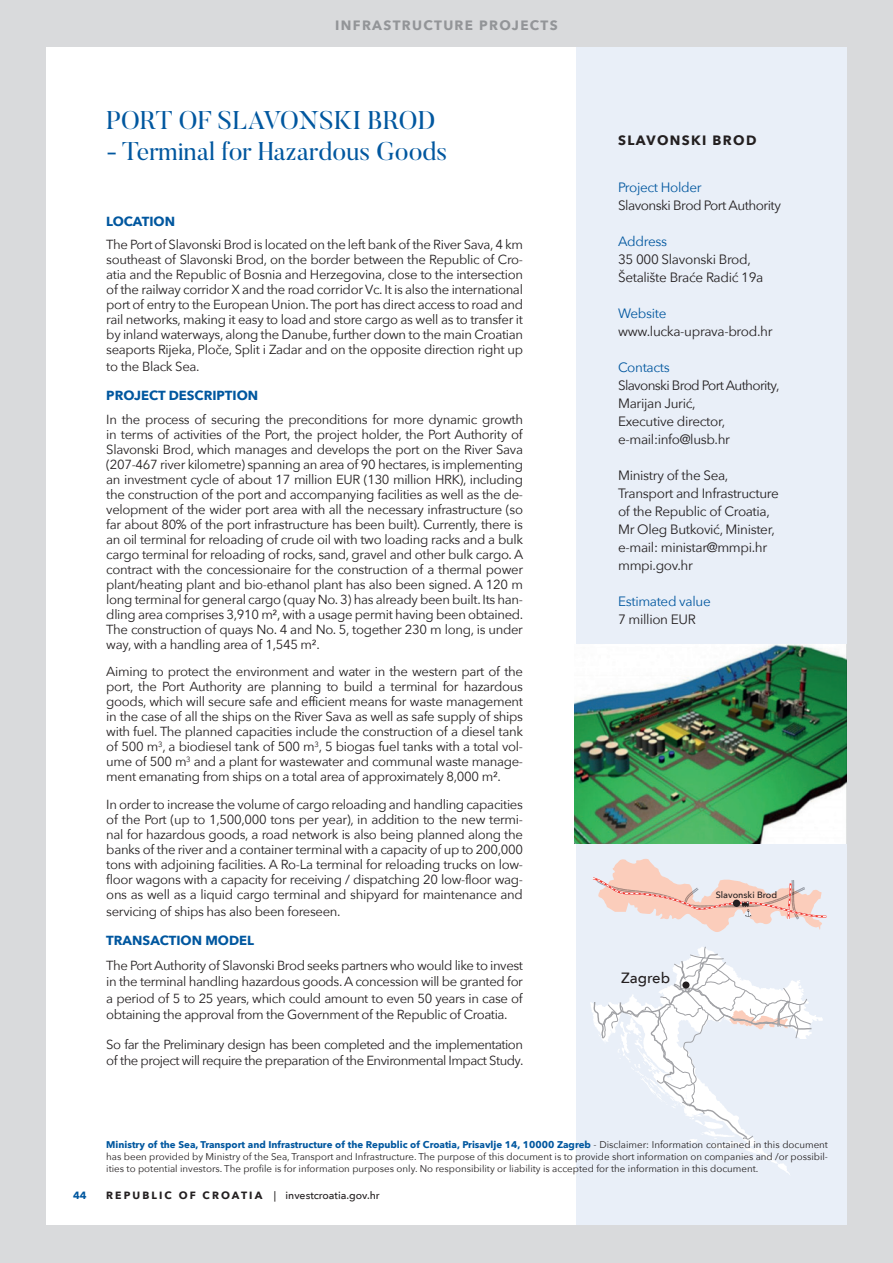
<style>
.page{position:relative;width:893px;height:1263px;background:#d9dadc}
.page>*{position:absolute;margin:0;border:0;box-sizing:border-box;transform-origin:0 0}
.t1{font:25.5px "Butler";color:#01579f}
.t2{font:500 14.85px "Avenir Next";color:#231f20}
.t3{font:13.5px/18px "Avenir Next";letter-spacing:-.025em;color:#231f20}
.t4{font:13.5px "Avenir Next";letter-spacing:-.025em;color:#01579f}
.t5{font:700 13.5px "Avenir Next";letter-spacing:.1em;color:#939598}
.t6{font:700 13.5px "Avenir Next";letter-spacing:.1em;color:#231f20}
.t7{font:13.2px/15px "Avenir Next";letter-spacing:-.025em;color:#231f20;text-align:justify}
.t8{font:700 13.2px "Avenir Next";color:#01579f}
.t9{font:500 10.5px "Avenir Next";color:#231f20}
.t10{font:700 10.5px "Avenir Next";color:#01579f}
.t11{font:9.75px/11.7px "Avenir Next";color:#231f20;text-align:justify}
.t12{font:500 9.15px "Avenir Next";color:#231f20}
.s1{font-weight:700;color:#01579f}
.s2{font-weight:700}
</style>
<div class="page">
<div style="left:47px;top:47px;width:529px;height:1178px;background:#fff"></div>
<div style="left:576px;top:47px;width:270px;height:1178px;background:#e9eff8"></div>
<svg style="left:593px;top:946px;width:220px;height:229px"></svg>
<div style="left:682px;top:981px;width:7px;height:8px;background:#231f20;border-radius:50%"></div>
<svg style="left:593px;top:859px;width:233px;height:73px"></svg>
<img style="left:574px;top:644px;width:272px;height:199px">
<p class="t5" style="left:335px;top:14px;width:224px">INFRASTRUCTURE PROJECTS</p>
<h1 class="t1" style="left:106px;top:104px;width:331px">PORT OF SLAVONSKI BROD</h1>
<h1 class="t1" style="left:106px;top:135px;width:342px">- Terminal for Hazardous Goods</h1>
<p class="t8" style="left:106px;top:210px;width:70px">LOCATION</p>
<p class="t7" style="left:106px;top:237px;width:418px">The Port of Slavonski Brod is located on the left bank of the River Sava, 4 km southeast of Slavonski Brod, on the border between the Republic of Cro&shy;atia and the Republic of Bosnia and Herzegovina, close to the intersection of the railway corridor X and the road corridor Vc. It is also the international port of entry to the European Union. The port has direct access to road and rail networks, making it easy to load and store cargo as well as to transfer it by inland waterways, along the Danube, further down to the main Croatian seaports Rijeka, Ploče, Split i Zadar and on the opposite direction right up</p>
<p class="t7" style="left:106px;top:358px;width:95px">to the Black Sea.</p>
<p class="t8" style="left:106px;top:384px;width:153px">PROJECT DESCRIPTION</p>
<p class="t7" style="left:106px;top:411px;width:419px">In the process of securing the preconditions for more dynamic growth in terms of activities of the Port, the project holder, the Port Authority of Slavonski Brod, which manages and develops the port on the River Sava (207-467 river kilometre) spanning an area of 90 hectares, is implementing an investment cycle of about 17 million EUR (130 million HRK), including the construction of the port and accompanying facilities as well as the de&shy;velopment of the wider port area with all the necessary infrastructure (so far about 80% of the port infrastructure has been built). Currently, there is an oil terminal for reloading of crude oil with two loading racks and a bulk cargo terminal for reloading of rocks, sand, gravel and other bulk cargo. A contract with the concessionaire for the construction of a thermal power plant/heating plant and bio-ethanol plant has also been signed. A 120 m long terminal for general cargo (quay No. 3) has already been built. Its han&shy;dling area comprises 3,910 m², with a usage permit having been obtained.<br>The construction of quays No. 4 and No. 5, together 230 m long, is under way, with a handling area of 1,545 m².</p>
<p class="t7" style="left:106px;top:664px;width:418px">Aiming to protect the environment and water in the western part of the port, the Port Authority are planning to build a terminal for hazardous goods, which will secure safe and efficient means for waste management in the case of all the ships on the River Sava as well as safe supply of ships with fuel. The planned capacities include the construction of a diesel tank of 500 m<sup>3</sup>, a biodiesel tank of 500 m<sup>3</sup>, 5 biogas fuel tanks with a total vol&shy;ume of 500 m<sup>3</sup> and a plant for wastewater and communal waste manage&shy;ment emanating from ships on a total area of approximately 8,000 m².</p>
<p class="t7" style="left:106px;top:796px;width:418px">In order to increase the volume of cargo reloading and handling capacities of the Port (up to 1,500,000 tons per year), in addition to the new termi&shy;nal for hazardous goods, a road network is also being planned along the banks of the river and a container terminal with a capacity of up to 200,000 tons with adjoining facilities. A Ro-La terminal for reloading trucks on low&shy;floor wagons with a capacity for receiving / dispatching 20 low-floor wag&shy;ons as well as a liquid cargo terminal and shipyard for maintenance and</p>
<p class="t7" style="left:106px;top:903px;width:236px">servicing of ships has also been foreseen.</p>
<p class="t8" style="left:106px;top:929px;width:149px">TRANSACTION MODEL</p>
<p class="t7" style="left:106px;top:956px;width:418px;line-height:16.5px">The Port Authority of Slavonski Brod seeks partners who would like to invest in the terminal handling hazardous goods. A concession will be granted for a period of 5 to 25 years, which could amount to even 50 years in case of obtaining the approval from the Government of the Republic of Croatia.</p>
<p class="t7" style="left:106px;top:1035px;width:419px;line-height:16.5px">So far the Preliminary design has been completed and the implementation of the project will require the preparation of the Environmental Impact Study.</p>
<p class="t6" style="left:618px;top:129px;width:140px">SLAVONSKI BROD</p>
<p class="t4" style="left:618px;top:176px;width:85px">Project Holder</p>
<p class="t3" style="left:618px;top:196px;width:164px">Slavonski Brod Port Authority</p>
<p class="t4" style="left:618px;top:230px;width:50px">Address</p>
<p class="t3" style="left:618px;top:250px;width:147px">35 000 Slavonski Brod,<br>Šetalište Braće Radić 19a</p>
<p class="t4" style="left:618px;top:302px;width:50px">Website</p>
<p class="t3" style="left:618px;top:322px;width:156px">www.lucka-uprava-brod.hr</p>
<p class="t4" style="left:618px;top:356px;width:53px">Contacts</p>
<p class="t3" style="left:618px;top:376px;width:163px">Slavonski Brod Port Authority,<br>Marijan Jurić,<br>Executive director, e-mail:info@lusb.hr</p>
<p class="t3" style="left:618px;top:466px;width:162px">Ministry of the Sea,<br>Transport and Infrastructure of the Republic of Croatia,<br>Mr Oleg Butković, Minister, e-mail: ministar@mmpi.hr mmpi.gov.hr</p>
<p class="t4" style="left:618px;top:590px;width:94px">Estimated value</p>
<p class="t3" style="left:618px;top:610px;width:79px">7 million EUR</p>
<p class="t2" style="left:621px;top:965px;width:50px">Zagreb</p>
<p class="t12" style="left:716px;top:886px;width:63px">Slavonski Brod</p>
<p class="t11" style="left:106px;top:1138px;width:723px"><span class="s1">Ministry of the Sea, Transport and Infrastructure of the Republic of Croatia, Prisavlje 14, 10000 Zagreb</span> - Disclaimer: Information contained in this document has been provided by Ministry of the Sea, Transport and Infrastructure. The purpose of this document is to provide short information on companies and /or possibil&shy;ities to potential investors. The profile is for information purposes only. No responsibility or liability is accepted for the information in this document.</p>
<p class="t10" style="left:73px;top:1186px;width:15px">44</p>
<p class="t9" style="left:106px;top:1186px;width:275px"><span class="s2">R E P U B L I C O F C R O AT I A</span> | investcroatia.gov.hr</p>
</div>
